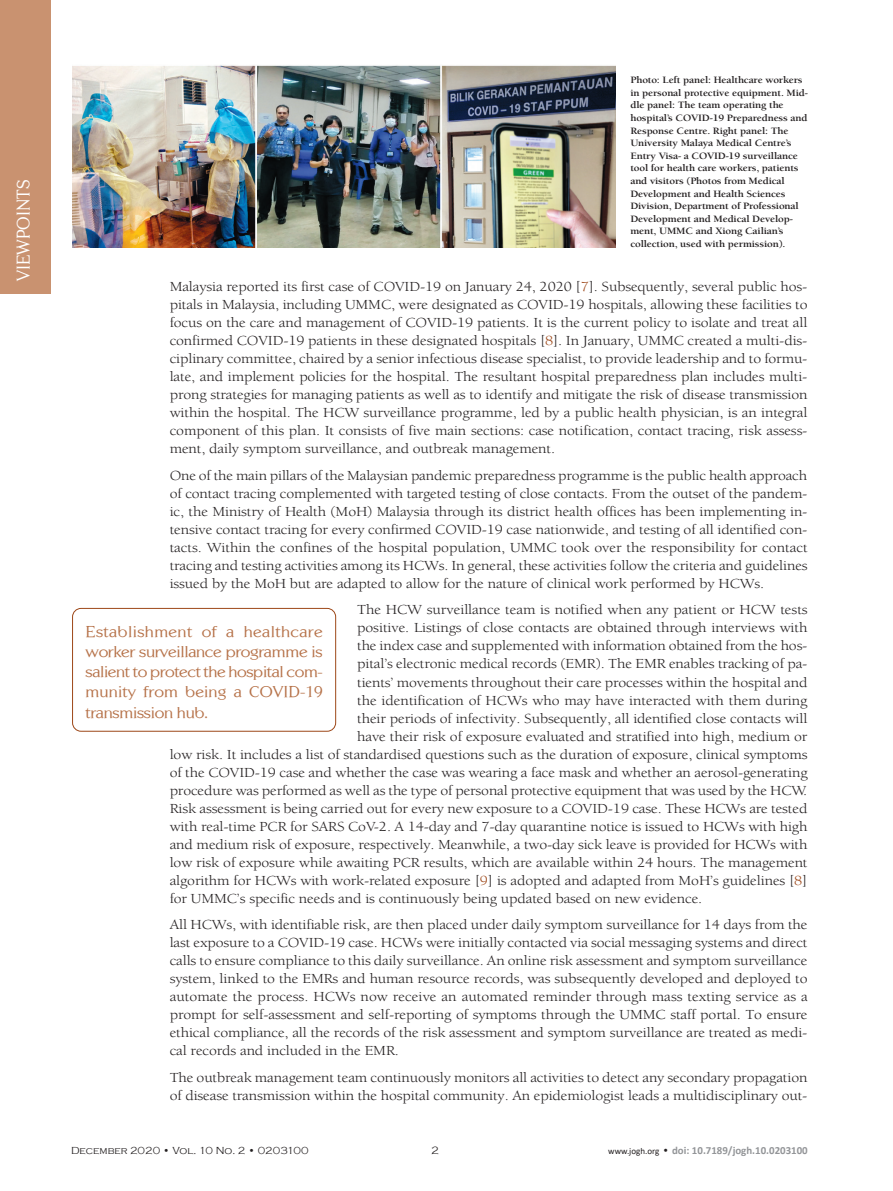
<style>
.page{position:relative;width:893px;height:1191px;background:#fff}
.page>*{position:absolute;margin:0;border:0;box-sizing:border-box;transform-origin:0 0}
.t1{font:18px "Centabel";color:#fff}
.LEAD_Viewpoints{font:15.6px/20.2px "Centabel";letter-spacing:-.02em;color:#b67249;text-align:justify;scale:1.11 1}
.tekst_osn{font:14.25px/18px "Berkeley Std";letter-spacing:-.01em;color:#231f20;text-align:justify;scale:1.11 1}
.t2{font:700 10.95px "Calibri";color:#939598}
.t3{font:300 10.95px "Copperplate Gothic";color:#231f20}
.t4{font:300 10.5px "Copperplate Gothic";color:#231f20}
.potpisi_slike_Photo{font:700 10.05px/12.6px "Berkeley Std";letter-spacing:-.015em;color:#231f20;scale:1.11 1}
.s1{color:#9d4718}
.s2{font-weight:400;font-size:9px;color:#231f20}
.s3{font-family:"Copperplate Gothic";font-weight:300;color:#231f20}
</style>
<div class="page">
<div style="left:0;top:0;width:51px;height:293px;background:#c99270"></div>
<img style="left:73px;top:65px;width:543px;height:183px">
<div style="left:72px;top:608px;width:264px;height:123px;border:1px solid #9d4718;border-radius:9px"></div>
<p class="t1" style="left:13px;top:281px;width:103px;rotate:-90deg">VIEWPOINTS</p>
<p class="potpisi_slike_Photo" style="left:630px;top:74px;width:161px">Photo: Left panel: Healthcare workers in personal protective equipment. Mid&shy;dle panel: The team operating the hospital’s COVID-19 Preparedness and Response Centre. Right panel: The University Malaya Medical Centre’s Entry Visa- a COVID-19 surveillance tool for health care workers, patients and visitors (Photos from Medical Development and Health Sciences Division, Department of Professional Development and Medical Develop&shy;ment, UMMC and Xiong Cailian’s collection, used with permission).</p>
<p class="tekst_osn" style="left:170px;top:278px;width:576px">Malaysia reported its first case of COVID-19 on January 24, 2020 [<span class="s1">7</span>]. Subsequently, several public hos&shy;pitals in Malaysia, including UMMC, were designated as COVID-19 hospitals, allowing these facilities to focus on the care and management of COVID-19 patients. It is the current policy to isolate and treat all confirmed COVID-19 patients in these designated hospitals [<span class="s1">8</span>]. In January, UMMC created a multi-dis&shy;ciplinary committee, chaired by a senior infectious disease specialist, to provide leadership and to formu&shy;late, and implement policies for the hospital. The resultant hospital preparedness plan includes multi&shy;prong strategies for managing patients as well as to identify and mitigate the risk of disease transmission within the hospital. The HCW surveillance programme, led by a public health physician, is an integral component of this plan. It consists of five main sections: case notification, contact tracing, risk assess&shy;ment, daily symptom surveillance, and outbreak management.</p>
<p class="tekst_osn" style="left:170px;top:467px;width:576px">One of the main pillars of the Malaysian pandemic preparedness programme is the public health approach of contact tracing complemented with targeted testing of close contacts. From the outset of the pandem&shy;ic, the Ministry of Health (MoH) Malaysia through its district health offices has been implementing in&shy;tensive contact tracing for every confirmed COVID-19 case nationwide, and testing of all identified con&shy;tacts. Within the confines of the hospital population, UMMC took over the responsibility for contact tracing and testing activities among its HCWs. In general, these activities follow the criteria and guidelines issued by the MoH but are adapted to allow for the nature of clinical work performed by HCWs.</p>
<p class="tekst_osn" style="left:357px;top:601px;width:407px">The HCW surveillance team is notified when any patient or HCW tests</p>
<p class="tekst_osn" style="left:357px;top:619px;width:407px">positive. Listings of close contacts are obtained through interviews with</p>
<p class="tekst_osn" style="left:357px;top:637px;width:407px">the index case and supplemented with information obtained from the hos-</p>
<p class="tekst_osn" style="left:357px;top:655px;width:407px">pital’s electronic medical records (EMR). The EMR enables tracking of pa-</p>
<p class="tekst_osn" style="left:357px;top:673px;width:407px">tients’ movements throughout their care processes within the hospital and</p>
<p class="tekst_osn" style="left:357px;top:691px;width:407px">the identification of HCWs who may have interacted with them during</p>
<p class="tekst_osn" style="left:357px;top:709px;width:407px">their periods of infectivity. Subsequently, all identified close contacts will</p>
<p class="tekst_osn" style="left:357px;top:727px;width:407px">have their risk of exposure evaluated and stratified into high, medium or</p>
<p class="tekst_osn" style="left:170px;top:745px;width:576px">low risk. It includes a list of standardised questions such as the duration of exposure, clinical symptoms</p>
<p class="tekst_osn" style="left:170px;top:763px;width:576px">of the COVID-19 case and whether the case was wearing a face mask and whether an aerosol-generating</p>
<p class="tekst_osn" style="left:170px;top:781px;width:576px">procedure was performed as well as the type of personal protective equipment that was used by the HCW.</p>
<p class="tekst_osn" style="left:170px;top:799px;width:576px">Risk assessment is being carried out for every new exposure to a COVID-19 case. These HCWs are tested</p>
<p class="tekst_osn" style="left:170px;top:817px;width:576px">with real-time PCR for SARS CoV-2. A 14-day and 7-day quarantine notice is issued to HCWs with high</p>
<p class="tekst_osn" style="left:170px;top:835px;width:576px">and medium risk of exposure, respectively. Meanwhile, a two-day sick leave is provided for HCWs with</p>
<p class="tekst_osn" style="left:170px;top:853px;width:576px">low risk of exposure while awaiting PCR results, which are available within 24 hours. The management</p>
<p class="tekst_osn" style="left:170px;top:871px;width:576px">algorithm for HCWs with work-related exposure [<span class="s1">9</span>] is adopted and adapted from MoH’s guidelines [<span class="s1">8</span>]</p>
<p class="tekst_osn" style="left:170px;top:889px;width:481px">for UMMC’s specific needs and is continuously being updated based on new evidence.</p>
<p class="tekst_osn" style="left:170px;top:916px;width:576px">All HCWs, with identifiable risk, are then placed under daily symptom surveillance for 14 days from the last exposure to a COVID-19 case. HCWs were initially contacted via social messaging systems and direct calls to ensure compliance to this daily surveillance. An online risk assessment and symptom surveillance system, linked to the EMRs and human resource records, was subsequently developed and deployed to automate the process. HCWs now receive an automated reminder through mass texting service as a prompt for self-assessment and self-reporting of symptoms through the UMMC staff portal. To ensure ethical compliance, all the records of the risk assessment and symptom surveillance are treated as medi&shy;cal records and included in the EMR.</p>
<p class="tekst_osn" style="left:170px;top:1068px;width:576px">The outbreak management team continuously monitors all activities to detect any secondary propagation of disease transmission within the hospital community. An epidemiologist leads a multidisciplinary out-</p>
<p class="LEAD_Viewpoints" style="left:86px;top:621px;width:215px">Establishment of a healthcare worker surveillance programme is salient to protect the hospital com&shy;munity from being a COVID-19 transmission hub.</p>
<p class="t4" style="left:71px;top:1144px;width:239px">December 2020 • Vol. 10 No. 2 • 0203100</p>
<p class="t3" style="left:431px;top:1144px;width:9px">2</p>
<p class="t2" style="left:608px;top:1142px;width:201px"><span class="s2">www.jogh.org</span> <span class="s3">•</span> doi: 10.7189/jogh.10.0203100</p>
</div>
